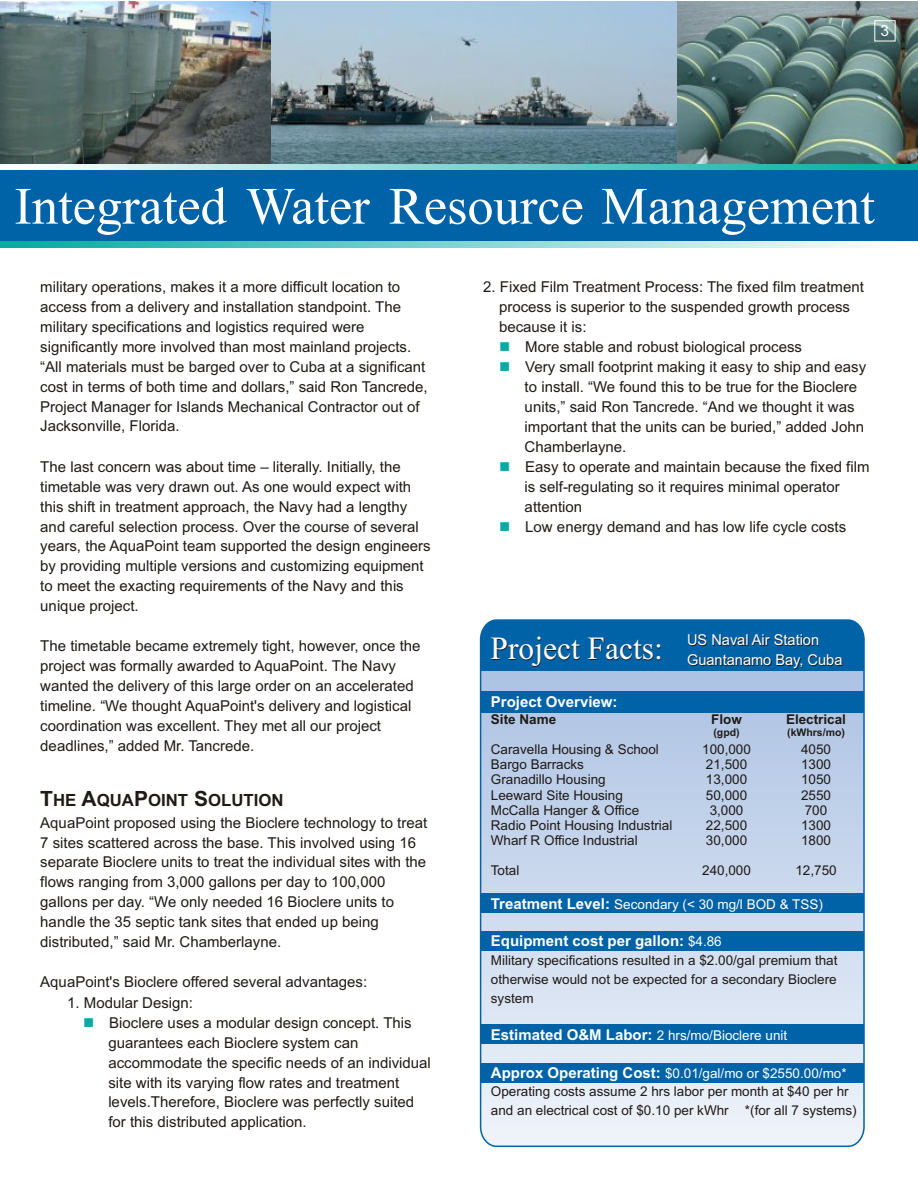
<style>
.page{position:relative;width:918px;height:1188px;background:#fff}
.page>*{position:absolute;margin:0;border:0;box-sizing:border-box;transform-origin:0 0}
.t1{font:52.35px "Times New Roman";color:#fff}
.t2{font:32.4px "Times New Roman";color:#fff}
.t3{font:700 16.8px "Arial";color:#1f1a17}
.t4{font:15.6px "Arial";color:#fff}
.t5{font:15px/20px "Arial";color:#1f1a17}
.t6{font:700 15px "Arial";color:#fff}
.t7{font:15px/20.1px "Arial";color:#fff}
.t8{font:15px "Wingdings";color:#05aba3}
.t9{font:13.5px/18.8px "Arial";color:#1f1a17;text-align:justify}
.t10{font:13.5px "Arial";color:#fff}
.t11{font:700 13.5px "Arial";color:#1f1a17}
.t12{font:700 10.5px "Arial";color:#1f1a17}
.s1{font-size:21px}
.s2{font-weight:700;font-size:15px}
.s3{font-weight:400;font-size:13.5px}
</style>
<div class="page">
<img style="left:271px;top:2px;width:407px;height:162px">
<img style="left:678px;top:2px;width:240px;height:162px">
<img style="left:0;top:2px;width:271px;height:162px">
<div style="left:0;top:167px;width:918px;height:80px;background:#0063a8"></div>
<svg style="left:0;top:164px;width:918px;height:5px;background:#81d5d1"></svg>
<svg style="left:0;top:242px;width:918px;height:5px;background:#81d5d1"></svg>
<div style="left:874px;top:20px;width:21px;height:21px;border:1px solid #fff"></div>
<svg style="left:479px;top:619px;width:386px;height:529px;background:#b1cae4"></svg>
<div style="left:481px;top:692px;width:383px;height:21px;background:#0063a8"></div>
<div style="left:481px;top:893px;width:383px;height:20px;background:#0063a8"></div>
<div style="left:481px;top:931px;width:383px;height:20px;background:#0063a8"></div>
<div style="left:481px;top:1024px;width:383px;height:20px;background:#0063a8"></div>
<div style="left:481px;top:1063px;width:383px;height:20px;background:#0063a8"></div>
<p class="t4" style="left:881px;top:25px;width:10px">3</p>
<h1 class="t1" style="left:14px;top:187px;width:862px">Integrated Water Resource Management</h1>
<p class="t5" style="left:40px;top:278px;width:389px">military operations, makes it a more difficult location to access from a delivery and installation standpoint. The military specifications and logistics required were significantly more involved than most mainland projects. “All materials must be barged over to Cuba at a significant cost in terms of both time and dollars,” said Ron Tancrede, Project Manager for Islands Mechanical Contractor out of Jacksonville, Florida.</p>
<p class="t5" style="left:40px;top:458px;width:392px">The last concern was about time – literally. Initially, the timetable was very drawn out. As one would expect with this shift in treatment approach, the Navy had a lengthy and careful selection process. Over the course of several years, the AquaPoint team supported the design engineers by providing multiple versions and customizing equipment to meet the exacting requirements of the Navy and this unique project.</p>
<p class="t5" style="left:40px;top:638px;width:382px">The timetable became extremely tight, however, once the project was formally awarded to AquaPoint. The Navy wanted the delivery of this large order on an accelerated timeline. “We thought AquaPoint's delivery and logistical coordination was excellent. They met all our project deadlines,” added Mr. Tancrede.</p>
<p class="t3" style="left:40px;top:794px;width:245px"><span class="s1">T</span>HE <span class="s1">A</span>QUA<span class="s1">P</span>OINT <span class="s1">S</span>OLUTION</p>
<p class="t5" style="left:40px;top:814px;width:388px">AquaPoint proposed using the Bioclere technology to treat 7 sites scattered across the base. This involved using 16 separate Bioclere units to treat the individual sites with the flows ranging from 3,000 gallons per day to 100,000 gallons per day. “We only needed 16 Bioclere units to handle the 35 septic tank sites that ended up being distributed,” said Mr. Chamberlayne.</p>
<p class="t5" style="left:40px;top:974px;width:328px">AquaPoint's Bioclere offered several advantages:</p>
<p class="t5" style="left:108px;top:994px;width:324px;text-indent:-41px">1. Modular Design:<br>Bioclere uses a modular design concept. This guarantees each Bioclere system can accommodate the specific needs of an individual site with its varying flow rates and treatment levels.Therefore, Bioclere was perfectly suited for this distributed application.</p>
<p class="t8" style="left:83px;top:1016px;width:69px">■</p>
<p class="t5" style="left:483px;top:278px;width:382px">2. Fixed Film Treatment Process: The fixed film treatment</p>
<p class="t5" style="left:499px;top:298px;width:352px">process is superior to the suspended growth process</p>
<p class="t5" style="left:499px;top:318px;width:89px">because it is:</p>
<p class="t5" style="left:525px;top:338px;width:278px">More stable and robust biological process</p>
<p class="t5" style="left:525px;top:358px;width:342px">Very small footprint making it easy to ship and easy</p>
<p class="t5" style="left:525px;top:378px;width:334px">to install. “We found this to be true for the Bioclere</p>
<p class="t5" style="left:525px;top:398px;width:331px">units,” said Ron Tancrede. “And we thought it was</p>
<p class="t5" style="left:525px;top:418px;width:341px">important that the units can be buried,” added John</p>
<p class="t5" style="left:525px;top:438px;width:103px">Chamberlayne.</p>
<p class="t5" style="left:525px;top:458px;width:346px">Easy to operate and maintain because the fixed film</p>
<p class="t5" style="left:525px;top:478px;width:317px">is self-regulating so it requires minimal operator</p>
<p class="t5" style="left:525px;top:498px;width:59px">attention</p>
<p class="t5" style="left:525px;top:518px;width:322px">Low energy demand and has low life cycle costs</p>
<p class="t8" style="left:499px;top:460px;width:69px">■</p>
<p class="t8" style="left:499px;top:520px;width:69px">■</p>
<h2 class="t2" style="left:491px;top:637px;width:174px">Project Facts:</h2>
<p class="t6" style="left:491px;top:697px;width:128px">Project Overview:</p>
<p class="t7" style="left:687px;top:631px;width:157px">US Naval Air Station<br>Guantanamo Bay, Cuba</p>
<p class="t11" style="left:491px;top:715px;width:67px">Site Name</p>
<p class="t11" style="left:711px;top:715px;width:32px">Flow</p>
<p class="t11" style="left:786px;top:715px;width:62px">Electrical</p>
<p class="t12" style="left:713px;top:728px;width:28px">(gpd)</p>
<p class="t12" style="left:787px;top:728px;width:59px">(kWhrs/mo)</p>
<p class="t9" style="left:491px;top:741px;width:170px">Caravella Housing &amp; School</p>
<p class="t9" style="left:702px;top:741px;width:50px">100,000</p>
<p class="t9" style="left:801px;top:741px;width:32px">4050</p>
<p class="t9" style="left:491px;top:756px;width:95px">Bargo Barracks</p>
<p class="t9" style="left:706px;top:756px;width:43px">21,500</p>
<p class="t9" style="left:801px;top:756px;width:32px">1300</p>
<p class="t9" style="left:491px;top:772px;width:116px">Granadillo Housing</p>
<p class="t9" style="left:706px;top:772px;width:43px">13,000</p>
<p class="t9" style="left:801px;top:772px;width:32px">1050</p>
<p class="t9" style="left:491px;top:787px;width:134px">Leeward Site Housing</p>
<p class="t9" style="left:706px;top:787px;width:43px">50,000</p>
<p class="t9" style="left:801px;top:787px;width:32px">2550</p>
<p class="t9" style="left:491px;top:802px;width:150px">McCalla Hanger &amp; Office</p>
<p class="t9" style="left:710px;top:802px;width:35px">3,000</p>
<p class="t9" style="left:805px;top:802px;width:24px">700</p>
<p class="t9" style="left:491px;top:817px;width:183px">Radio Point Housing Industrial</p>
<p class="t9" style="left:706px;top:817px;width:43px">22,500</p>
<p class="t9" style="left:801px;top:817px;width:32px">1300</p>
<p class="t9" style="left:491px;top:832px;width:148px">Wharf R Office Industrial</p>
<p class="t9" style="left:706px;top:832px;width:43px">30,000</p>
<p class="t9" style="left:801px;top:832px;width:32px">1800</p>
<p class="t9" style="left:491px;top:862px;width:30px">Total</p>
<p class="t9" style="left:702px;top:862px;width:50px">240,000</p>
<p class="t9" style="left:795px;top:862px;width:43px">12,750</p>
<p class="t10" style="left:491px;top:899px;width:334px"><span class="s2">Treatment Level:</span> Secondary (&lt; 30 mg/l BOD &amp; TSS)</p>
<p class="t6" style="left:491px;top:935px;width:232px">Equipment cost per gallon: <span class="s3">$4.86</span></p>
<p class="t9" style="left:491px;top:952px;width:348px">Military specifications resulted in a $2.00/gal premium that otherwise would not be expected for a secondary Bioclere system</p>
<p class="t10" style="left:491px;top:1030px;width:298px"><span class="s2">Estimated O&amp;M Labor:</span> 2 hrs/mo/Bioclere unit</p>
<p class="t10" style="left:491px;top:1068px;width:357px"><span class="s2">Approx Operating Cost:</span> $0.01/gal/mo or $2550.00/mo*</p>
<p class="t9" style="left:491px;top:1083px;width:367px">Operating costs assume 2 hrs labor per month at $40 per hr and an electrical cost of $0.10 per kWhr *(for all 7 systems)</p>
</div>
